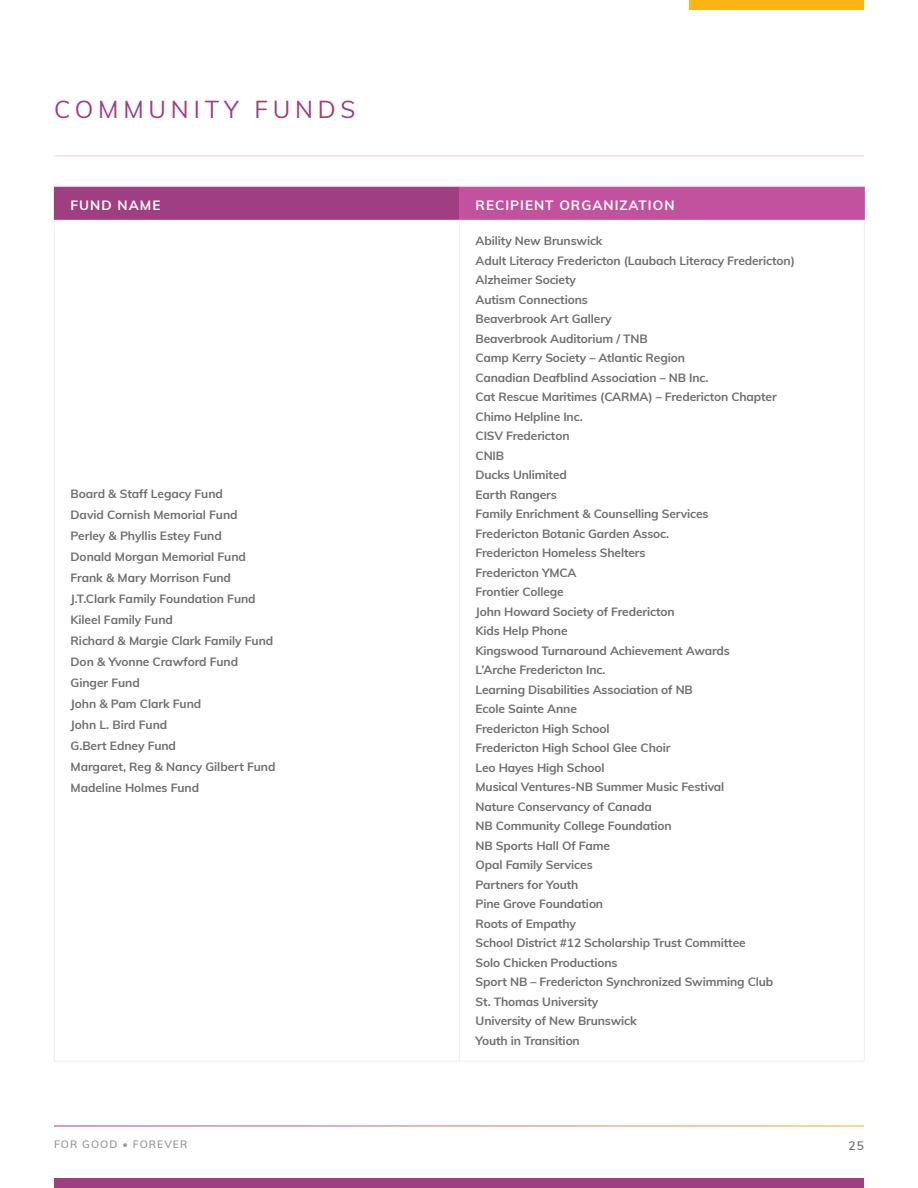
<style>
.page{position:relative;width:918px;height:1188px;background:#fff}
.page>*{position:absolute;margin:0;border:0;box-sizing:border-box;transform-origin:0 0}
.t1{font:24px "Muli";letter-spacing:.2em;color:#9f3e81}
.t2{font:700 13.5px "Muli";letter-spacing:.075em;color:#fff}
.t3{font:700 12px/19.5px "Muli";letter-spacing:-.01em;color:#6d6e71}
.t4{font:600 12px "Muli";color:#6d6e71}
.t5{font:600 10.5px "Muli";letter-spacing:.1em;color:#939598}
</style>
<div class="page">
<div style="left:54px;top:1178px;width:810px;height:10px;background:#9f3e81"></div>
<div style="left:690px;top:0;width:174px;height:10px;background:#fcb515"></div>
<hr style="left:54px;top:155px;width:810px;height:1px;background:#edd7e9">
<div style="left:54px;top:186px;width:405px;height:34px;background:#9f3e81"></div>
<div style="left:459px;top:186px;width:405px;height:34px;background:#c3529e"></div>
<hr style="left:864px;top:187px;width:1px;height:33px;background:#c3529e">
<hr style="left:54px;top:220px;width:1px;height:841px;background:#ededee">
<hr style="left:54px;top:1061px;width:405px;height:1px;background:#ededee">
<hr style="left:459px;top:220px;width:1px;height:841px;background:#ededee">
<hr style="left:864px;top:220px;width:1px;height:841px;background:#ededee">
<hr style="left:459px;top:1061px;width:406px;height:1px;background:#ededee">
<hr style="left:54px;top:186px;width:405px;height:1px;background:#ededee">
<hr style="left:459px;top:186px;width:406px;height:1px;background:#ededee">
<h1 class="t1" style="left:54px;top:92px;width:303px">COMMUNITY FUNDS</h1>
<p class="t2" style="left:71px;top:195px;width:91px">FUND NAME</p>
<p class="t2" style="left:476px;top:195px;width:201px">RECIPIENT ORGANIZATION</p>
<p class="t3" style="left:71px;top:483px;width:206px;line-height:21px">Board &amp; Staff Legacy Fund<br>David Cornish Memorial Fund<br>Perley &amp; Phyllis Estey Fund<br>Donald Morgan Memorial Fund<br>Frank &amp; Mary Morrison Fund<br>J.T.Clark Family Foundation Fund<br>Kileel Family Fund<br>Richard &amp; Margie Clark Family Fund<br>Don &amp; Yvonne Crawford Fund<br>Ginger Fund<br>John &amp; Pam Clark Fund<br>John L. Bird Fund<br>G.Bert Edney Fund<br>Margaret, Reg &amp; Nancy Gilbert Fund<br>Madeline Holmes Fund</p>
<p class="t3" style="left:476px;top:231px;width:321px">Ability New Brunswick<br>Adult Literacy Fredericton (Laubach Literacy Fredericton)<br>Alzheimer Society<br>Autism Connections<br>Beaverbrook Art Gallery<br>Beaverbrook Auditorium / TNB<br>Camp Kerry Society – Atlantic Region<br>Canadian Deafblind Association – NB Inc.<br>Cat Rescue Maritimes (CARMA) – Fredericton Chapter<br>Chimo Helpline Inc.<br>CISV Fredericton<br>CNIB<br>Ducks Unlimited<br>Earth Rangers<br>Family Enrichment &amp; Counselling Services<br>Fredericton Botanic Garden Assoc.<br>Fredericton Homeless Shelters<br>Fredericton YMCA<br>Frontier College<br>John Howard Society of Fredericton<br>Kids Help Phone<br>Kingswood Turnaround Achievement Awards<br>L’Arche Fredericton Inc.<br>Learning Disabilities Association of NB<br>Ecole Sainte Anne<br>Fredericton High School<br>Fredericton High School Glee Choir<br>Leo Hayes High School<br>Musical Ventures-NB Summer Music Festival<br>Nature Conservancy of Canada<br>NB Community College Foundation<br>NB Sports Hall Of Fame<br>Opal Family Services<br>Partners for Youth<br>Pine Grove Foundation<br>Roots of Empathy<br>School District #12 Scholarship Trust Committee<br>Solo Chicken Productions<br>Sport NB – Fredericton Synchronized Swimming Club<br>St. Thomas University<br>University of New Brunswick<br>Youth in Transition</p>
<p class="t5" style="left:54px;top:1137px;width:135px">FOR GOOD • FOREVER</p>
<p class="t4" style="left:848px;top:1137px;width:17px">25</p>
</div>
